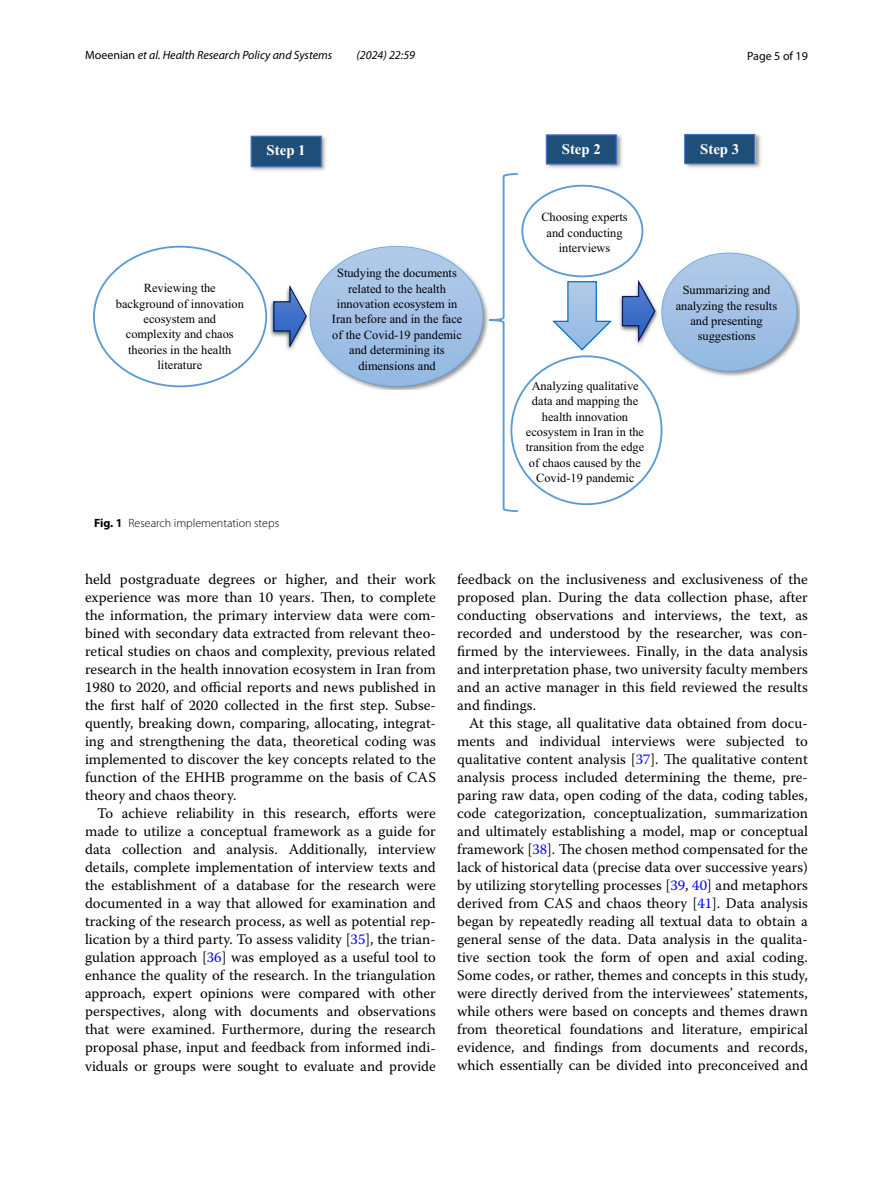
<style>
.page{position:relative;width:893px;height:1187px;background:#fff}
.page>*{position:absolute;margin:0;border:0;box-sizing:border-box;transform-origin:0 0}
.t1{font:700 14.85px "Times New Roman";color:#fff}
.t2{font:14.7px/18px "Warnock Pro";color:#000;text-align:justify}
.t3{font:12.45px/15.3px "Times New Roman";color:#000;text-align:center}
.t4{font:italic 12px "Myriad Pro";color:#000}
.t5{font:300 12px "Myriad Pro";color:#000}
.t6{font:12px "Myriad Pro";color:#000}
.s1{font-style:normal}
.s2{font-weight:700}
.s3{color:#00f}
</style>
<div class="page">
<img style="left:249px;top:133px;width:551px;height:257px">
<svg style="left:273px;top:282px;width:35px;height:68px"></svg>
<svg style="left:487px;top:172px;width:33px;height:340px"></svg>
<svg style="left:510px;top:184px;width:153px;height:322px"></svg>
<svg style="left:621px;top:277px;width:35px;height:68px"></svg>
<svg style="left:552px;top:280px;width:61px;height:71px"></svg>
<div style="left:251px;top:136px;width:71px;height:31px;background:#1f4e79;border:1px solid #4472c4"></div>
<div style="left:546px;top:134px;width:71px;height:31px;background:#1f4e79;border:1px solid #4472c4"></div>
<div style="left:684px;top:134px;width:71px;height:30px;background:#1f4e79;border:1px solid #4472c4"></div>
<p class="t4" style="left:85px;top:48px;width:249px"><span class="s1">Moeenian</span> et al. Health Research Policy and Systems</p>
<p class="t4" style="left:356px;top:48px;width:60px">(2024) 22:59</p>
<p class="t6" style="left:747px;top:48px;width:62px">Page 5 of 19</p>
<p class="t1" style="left:267px;top:140px;width:41px">Step 1</p>
<p class="t1" style="left:562px;top:139px;width:41px">Step 2</p>
<p class="t1" style="left:700px;top:138px;width:41px">Step 3</p>
<p class="t3" style="left:116px;top:280px;width:130px">Reviewing the background of innovation ecosystem and complexity and chaos theories in the health literature</p>
<p class="t3" style="left:332px;top:265px;width:132px">Studying the documents related to the health innovation ecosystem in<br>Iran before and in the face of the Covid-19 pandemic and determining its dimensions and</p>
<p class="t5" style="left:94px;top:516px;width:187px"><span class="s2">Fig. 1</span> Research implementation steps</p>
<p class="t3" style="left:541px;top:209px;width:88px">Choosing experts and conducting interviews</p>
<p class="t3" style="left:526px;top:378px;width:120px">Analyzing qualitative data and mapping the health innovation ecosystem in Iran in the transition from the edge of chaos caused by the<br>Covid-19 pandemic</p>
<p class="t3" style="left:676px;top:282px;width:103px">Summarizing and analyzing the results and presenting suggestions</p>
<p class="t2" style="left:85px;top:570px;width:352px">held postgraduate degrees or higher, and their work experience was more than 10 years. Then, to complete the information, the primary interview data were com&shy;bined with secondary data extracted from relevant theo&shy;retical studies on chaos and complexity, previous related research in the health innovation ecosystem in Iran from 1980 to 2020, and official reports and news published in the first half of 2020 collected in the first step. Subse&shy;quently, breaking down, comparing, allocating, integrat&shy;ing and strengthening the data, theoretical coding was implemented to discover the key concepts related to the function of the EHHB programme on the basis of CAS theory and chaos theory.</p>
<p class="t2" style="left:85px;top:804px;width:352px;text-indent:12px">To achieve reliability in this research, efforts were made to utilize a conceptual framework as a guide for data collection and analysis. Additionally, interview details, complete implementation of interview texts and the establishment of a database for the research were documented in a way that allowed for examination and tracking of the research process, as well as potential rep&shy;lication by a third party. To assess validity [<span class="s3">35</span>], the trian&shy;gulation approach [<span class="s3">36</span>] was employed as a useful tool to enhance the quality of the research. In the triangulation approach, expert opinions were compared with other perspectives, along with documents and observations that were examined. Furthermore, during the research proposal phase, input and feedback from informed indi&shy;viduals or groups were sought to evaluate and provide</p>
<p class="t2" style="left:457px;top:570px;width:352px">feedback on the inclusiveness and exclusiveness of the proposed plan. During the data collection phase, after conducting observations and interviews, the text, as recorded and understood by the researcher, was con&shy;firmed by the interviewees. Finally, in the data analysis and interpretation phase, two university faculty members and an active manager in this field reviewed the results and findings.</p>
<p class="t2" style="left:457px;top:714px;width:352px;text-indent:12px">At this stage, all qualitative data obtained from docu&shy;ments and individual interviews were subjected to qualitative content analysis [<span class="s3">37</span>]. The qualitative content analysis process included determining the theme, pre&shy;paring raw data, open coding of the data, coding tables, code categorization, conceptualization, summarization and ultimately establishing a model, map or conceptual framework [<span class="s3">38</span>]. The chosen method compensated for the lack of historical data (precise data over successive years) by utilizing storytelling processes [<span class="s3">39</span>, <span class="s3">40</span>] and metaphors derived from CAS and chaos theory [<span class="s3">41</span>]. Data analysis began by repeatedly reading all textual data to obtain a general sense of the data. Data analysis in the qualita&shy;tive section took the form of open and axial coding.<br>Some codes, or rather, themes and concepts in this study, were directly derived from the interviewees’ statements, while others were based on concepts and themes drawn from theoretical foundations and literature, empirical evidence, and findings from documents and records, which essentially can be divided into preconceived and</p>
</div>
